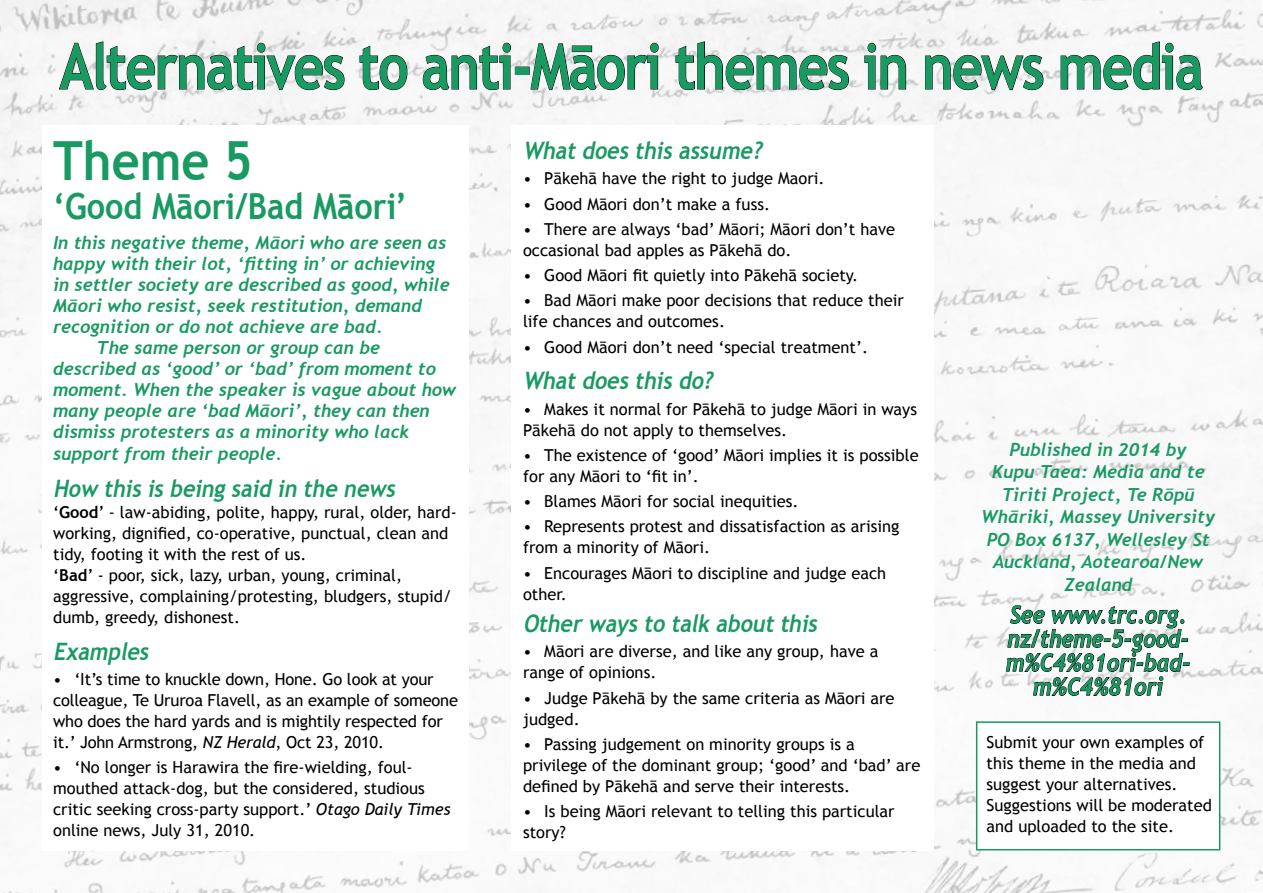
<style>
.page{position:relative;width:1263px;height:893px;background:#fff}
.page>*{position:absolute;margin:0;border:0;box-sizing:border-box;transform-origin:0 0}
.t1{font:700 63px "Trebuchet MS";letter-spacing:-.03em;color:#189a62;scale:.85 1}
.t2{font:700 54px "Trebuchet MS";color:#189a62;scale:.9 1}
.t3{font:700 36px "Trebuchet MS";color:#189a62;scale:.9 1}
.t4{font:italic 700 24px "Trebuchet MS";color:#189a62;scale:.9 1}
.t5{font:italic 700 24px/24px "Trebuchet";color:#189a62;text-align:center;scale:.9 1}
.t6{font:italic 700 18px/22.5px "Trebuchet";color:#189a62;text-align:center}
.t7{font:16.5px/21px "Trebuchet MS";color:#000}
.s1{font-weight:700}
.s2{font-style:italic}
</style>
<div class="page">
<img style="left:0;top:0;width:1263px;height:893px">
<svg style="left:58px;top:41px;width:287px;height:49px"></svg>
<svg style="left:359px;top:45px;width:49px;height:45px"></svg>
<svg style="left:422px;top:43px;width:89px;height:47px"></svg>
<div style="left:515px;top:67px;width:14px;height:8px;border:1px solid #000"></div>
<svg style="left:530px;top:43px;width:129px;height:47px"></svg>
<svg style="left:675px;top:41px;width:174px;height:49px"></svg>
<svg style="left:864px;top:43px;width:42px;height:47px"></svg>
<svg style="left:925px;top:55px;width:119px;height:35px"></svg>
<svg style="left:1060px;top:41px;width:143px;height:49px"></svg>
<div style="left:43px;top:125px;width:426px;height:725px;background:#fff"></div>
<div style="left:511px;top:125px;width:422px;height:725px;background:#fff"></div>
<div style="left:976px;top:721px;width:244px;height:129px;background:#fff;border:2px solid #189a62"></div>
<svg style="left:1006px;top:605px;width:183px;height:91px"></svg>
<h1 class="t1" style="left:59px;top:27px;width:1347px">Alternatives to anti-Māori themes in news media</h1>
<h2 class="t2" style="left:53px;top:127px;width:223px">Theme 5</h2>
<h3 class="t3" style="left:53px;top:184px;width:395px">‘Good Māori/Bad Māori’</h3>
<p class="t6" style="left:53px;top:231px;width:395px">In this negative theme, Māori who are seen as</p>
<p class="t6" style="left:53px;top:252px;width:383px">happy with their lot, ‘fitting in’ or achieving</p>
<p class="t6" style="left:53px;top:273px;width:398px">in settler society are described as good, while</p>
<p class="t6" style="left:53px;top:294px;width:370px">Māori who resist, seek restitution, demand</p>
<p class="t6" style="left:53px;top:315px;width:331px">recognition or do not achieve are bad.</p>
<p class="t6" style="left:96px;top:336px;width:285px">The same person or group can be</p>
<p class="t6" style="left:53px;top:357px;width:384px">described as ‘good’ or ‘bad’ from moment to</p>
<p class="t6" style="left:53px;top:378px;width:404px">moment. When the speaker is vague about how</p>
<p class="t6" style="left:53px;top:399px;width:378px">many people are ‘bad Māori’, they can then</p>
<p class="t6" style="left:53px;top:420px;width:358px">dismiss protesters as a minority who lack</p>
<p class="t6" style="left:53px;top:443px;width:230px">support from their people.</p>
<h3 class="t4" style="left:53px;top:473px;width:387px">How thisisbeing said in the news</h3>
<p class="t7" style="left:53px;top:501px;width:405px">‘<span class="s1">Good</span>’ - law-abiding, polite, happy, rural, older, hard&shy;working, dignified, co-operative, punctual, clean and tidy, footing it with the rest of us.<br>‘<span class="s1">Bad</span>’ - poor, sick, lazy, urban, young, criminal, aggressive, complaining/protesting, bludgers, stupid/ dumb, greedy, dishonest.</p>
<h3 class="t4" style="left:53px;top:636px;width:113px">Examples</h3>
<p class="t7" style="left:53px;top:668px;width:406px">• ‘It’s time to knuckle down, Hone. Go look at your colleague, Te Ururoa Flavell, as an example of someone who does the hard yards and is mightily respected for it.’ John Armstrong, <span class="s2">NZ Herald</span>, Oct 23, 2010.</p>
<p class="t7" style="left:53px;top:757px;width:399px">• ‘No longer is Harawira the fire-wielding, foul&shy;mouthed attack-dog, but the considered, studious critic seeking cross-party support.’ <span class="s2">Otago Daily Times </span>online news, July 31, 2010.</p>
<h3 class="t4" style="left:523px;top:136px;width:272px">Whatdoesthisassume?</h3>
<p class="t7" style="left:523px;top:168px;width:303px">• Pākehā have the right to judge Maori.</p>
<p class="t7" style="left:523px;top:193px;width:249px">• Good Māori don’t make a fuss.</p>
<p class="t7" style="left:523px;top:218px;width:374px">• There are always ‘bad’ Māori; Māori don’t have occasional bad apples as Pākehā do.</p>
<p class="t7" style="left:523px;top:265px;width:337px">• Good Māori fit quietly into Pākehā society.</p>
<p class="t7" style="left:523px;top:290px;width:382px">• Bad Māori make poor decisions that reduce their life chances and outcomes.</p>
<p class="t7" style="left:523px;top:336px;width:347px">• Good Māori don’t need ‘special treatment’.</p>
<h3 class="t4" style="left:523px;top:366px;width:218px">Whatdoesthisdo?</h3>
<p class="t7" style="left:523px;top:398px;width:396px">• Makes it normal for Pākehā to judge Māori in ways<br>Pākehā do not apply to themselves.</p>
<p class="t7" style="left:523px;top:444px;width:397px">• The existence of ‘good’ Māori implies it is possible for any Māori to ‘fit in’.</p>
<p class="t7" style="left:523px;top:491px;width:277px">• Blames Māori for social inequities.</p>
<p class="t7" style="left:523px;top:516px;width:378px">• Represents protest and dissatisfaction as arising from a minority of Māori.</p>
<p class="t7" style="left:523px;top:562px;width:365px">• Encourages Māori to discipline and judge each other.</p>
<h3 class="t4" style="left:523px;top:609px;width:334px">Otherwaysto talk aboutthis</h3>
<p class="t7" style="left:523px;top:641px;width:357px">• Māori are diverse, and like any group, have a range of opinions.</p>
<p class="t7" style="left:523px;top:687px;width:373px">• Judge Pākehā by the same criteria as Māori are judged.</p>
<p class="t7" style="left:523px;top:733px;width:399px">• Passing judgement on minority groups is a privilege of the dominant group; ‘good’ and ‘bad’ are defined by Pākehā and serve their interests.</p>
<p class="t7" style="left:523px;top:801px;width:373px">• Is being Māori relevant to telling this particular story?</p>
<p class="t6" style="left:981px;top:438px;width:235px">Published in 2014 by<br>Kupu Taea: Media and te<br>Tiriti Project, Te Rōpū<br>Whāriki, Massey University<br>PO Box 6137, Wellesley St<br>Auckland, Aotearoa/New<br>Zealand</p>
<h3 class="t5" style="left:1006px;top:603px;width:206px">See www.trc.org. nz/theme-5-good&shy;m%C4%81ori-bad&shy;m%C4%81ori</h3>
<p class="t7" style="left:986px;top:732px;width:227px">Submit your own examples of this theme in the media and suggest your alternatives.<br>Suggestions will be moderated and uploaded to the site.</p>
</div>
